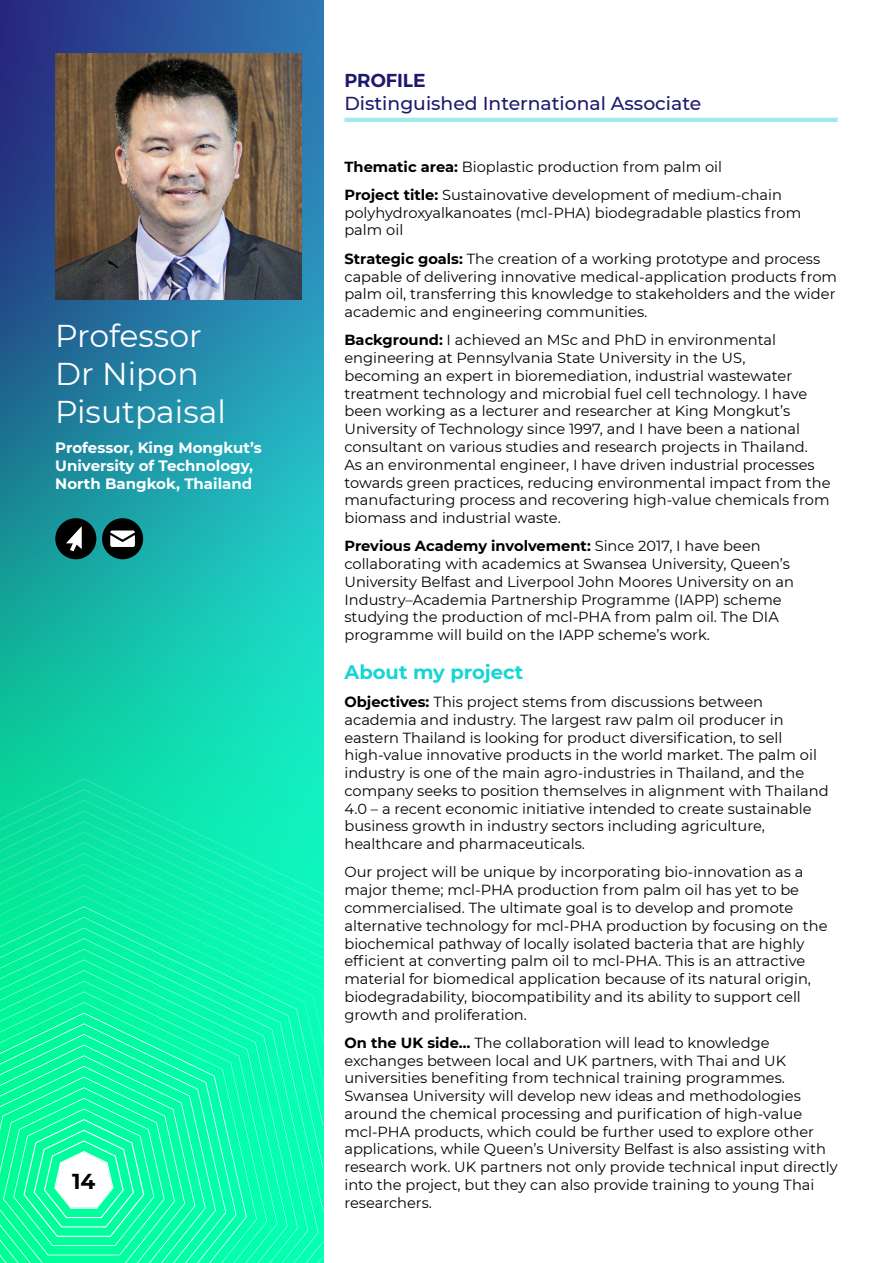
<style>
.page{position:relative;width:893px;height:1263px;background:#fff}
.page>*{position:absolute;margin:0;border:0;box-sizing:border-box;transform-origin:0 0}
.t1{font:31.5px/37.8px "Montserrat";color:#fff}
.t2{font:700 21.6px "Montserrat";color:#000}
.t3{font:700 19.5px "Montserrat";color:#15d6d3}
.t4{font:500 18.75px "Montserrat";color:#1e196c}
.t5{font:600 18.75px "Montserrat";color:#1e196c}
.t6{font:700 15px/18px "Montserrat";color:#fff}
.t7{font:14.7px/17.7px "Montserrat";color:#000}
.s1{font-weight:700}
</style>
<div class="page">
<svg style="left:0;top:0;width:323px;height:657px;background:#218ca6"></svg>
<svg style="left:0;top:657px;width:323px;height:606px;background:#0fe9ae"></svg>
<hr style="left:344px;top:118px;width:494px;height:4px;background:#a1eae9">
<img style="left:55px;top:53px;width:247px;height:247px">
<div style="left:55px;top:518px;width:41px;height:41px;background:#000;border-radius:50%"></div>
<svg style="left:66px;top:526px;width:16px;height:25px"></svg>
<div style="left:102px;top:518px;width:41px;height:41px;background:#000;border-radius:50%"></div>
<svg style="left:110px;top:530px;width:25px;height:17px"></svg>
<svg style="left:55px;top:49px;width:63px;height:65px;background:#6b5540"></svg>
<svg style="left:125px;top:70px;width:170px;height:44px;background:#605244"></svg>
<svg style="left:0;top:976px;width:206px;height:287px;background:#1efcaa"></svg>
<h1 class="t1" style="left:55px;top:316px;width:172px">Professor<br>Dr Nipon<br>Pisutpaisal</h1>
<p class="t6" style="left:55px;top:438px;width:208px">Professor, King Mongkut’s<br>University of Technology,<br>North Bangkok, Thailand</p>
<h2 class="t2" style="left:72px;top:1165px;width:25px">14</h2>
<p class="t5" style="left:344px;top:66px;width:83px">PROFILE</p>
<p class="t4" style="left:344px;top:90px;width:358px">Distinguished International Associate</p>
<p class="t7" style="left:344px;top:152px;width:439px;line-height:28.3px"><span class="s1">Thematic area:</span> Bioplastic production from palm oil<br><span class="s1">Project title:</span> Sustainovative development of medium-chain</p>
<p class="t7" style="left:344px;top:203px;width:458px">polyhydroxyalkanoates (mcl-PHA) biodegradable plastics from palm oil</p>
<p class="t7" style="left:344px;top:249px;width:494px"><span class="s1">Strategic goals:</span> The creation of a working prototype and process capable of delivering innovative medical-application products from palm oil, transferring this knowledge to stakeholders and the wider academic and engineering communities.</p>
<p class="t7" style="left:344px;top:331px;width:488px"><span class="s1">Background:</span> I achieved an MSc and PhD in environmental engineering at Pennsylvania State University in the US,<br>becoming an expert in bioremediation, industrial wastewater treatment technology and microbial fuel cell technology. I have been working as a lecturer and researcher at King Mongkut’s University of Technology since 1997, and I have been a national consultant on various studies and research projects in Thailand.<br>As an environmental engineer, I have driven industrial processes towards green practices, reducing environmental impact from the manufacturing process and recovering high-value chemicals from biomass and industrial waste.</p>
<p class="t7" style="left:344px;top:537px;width:451px"><span class="s1">Previous Academy involvement:</span> Since 2017, I have been collaborating with academics at Swansea University, Queen’s University Belfast and Liverpool John Moores University on an Industry–Academia Partnership Programme (IAPP) scheme studying the production of mcl-PHA from palm oil. The DIA programme will build on the IAPP scheme’s work.</p>
<h3 class="t3" style="left:344px;top:658px;width:180px">About my project</h3>
<p class="t7" style="left:344px;top:692px;width:486px"><span class="s1">Objectives:</span> This project stems from discussions between academia and industry. The largest raw palm oil producer in eastern Thailand is looking for product diversification, to sell high-value innovative products in the world market. The palm oil industry is one of the main agro-industries in Thailand, and the company seeks to position themselves in alignment with Thailand 4.0 – a recent economic initiative intended to create sustainable business growth in industry sectors including agriculture, healthcare and pharmaceuticals.</p>
<p class="t7" style="left:344px;top:863px;width:485px">Our project will be unique by incorporating bio-innovation as a major theme; mcl-PHA production from palm oil has yet to be commercialised. The ultimate goal is to develop and promote alternative technology for mcl-PHA production by focusing on the biochemical pathway of locally isolated bacteria that are highly efficient at converting palm oil to mcl-PHA. This is an attractive material for biomedical application because of its natural origin, biodegradability, biocompatibility and its ability to support cell growth and proliferation.</p>
<p class="t7" style="left:344px;top:1033px;width:495px"><span class="s1">On the UK side…</span> The collaboration will lead to knowledge exchanges between local and UK partners, with Thai and UK universities benefiting from technical training programmes.<br>Swansea University will develop new ideas and methodologies around the chemical processing and purification of high-value mcl-PHA products, which could be further used to explore other applications, while Queen’s University Belfast is also assisting with research work. UK partners not only provide technical input directly into the project, but they can also provide training to young Thai researchers.</p>
</div>
